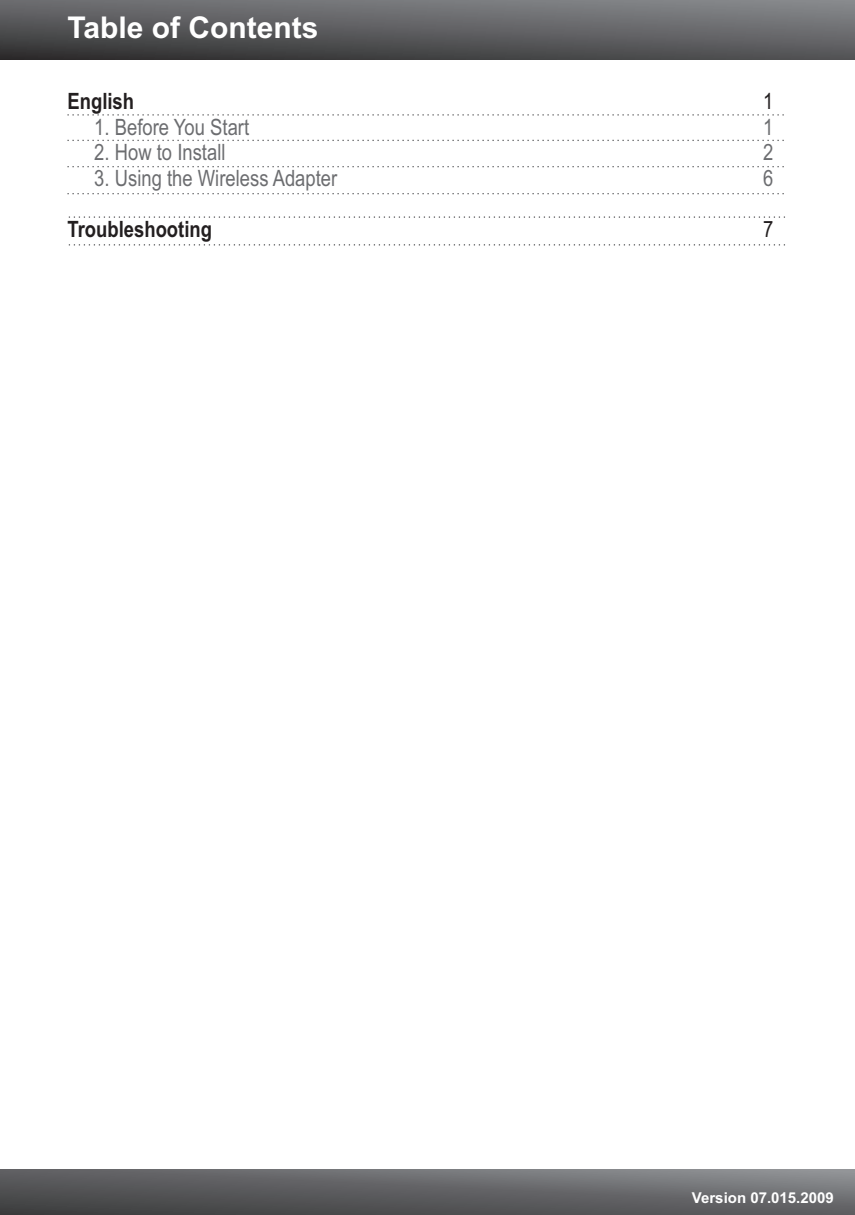
<style>
.page{position:relative;width:855px;height:1215px;background:#fff}
.page>*{position:absolute;margin:0;border:0;box-sizing:border-box;transform-origin:0 0}
.t1{font:700 30px "Arial";color:#fff}
.t2{font:22.5px "Arial Narrow";color:#6c6d70}
.t3{font:700 22.5px "Arial Narrow";color:#231f20}
.t4{font:22.5px "Arial Narrow";color:#231f20}
.t5{font:700 15px "Arial";color:#fff}
</style>
<div class="page">
<svg style="left:0;top:0;width:855px;height:59px;background:#5e5e61"></svg>
<svg style="left:0;top:1170px;width:855px;height:45px;background:#606163"></svg>
<svg style="left:68px;top:193px;width:716px;height:1px"></svg>
<svg style="left:68px;top:140px;width:716px;height:1px"></svg>
<svg style="left:68px;top:114px;width:716px;height:2px"></svg>
<svg style="left:69px;top:216px;width:716px;height:2px"></svg>
<svg style="left:69px;top:244px;width:716px;height:1px"></svg>
<svg style="left:68px;top:166px;width:716px;height:1px"></svg>
<h1 class="t1" style="left:68px;top:16px;width:253px">Table of Contents</h1>
<p class="t3" style="left:68px;top:93px;width:68px">English</p>
<p class="t4" style="left:763px;top:93px;width:12px">1</p>
<p class="t2" style="left:94px;top:118px;width:156px">1. Before You Start</p>
<p class="t2" style="left:94px;top:144px;width:133px">2. How to Install</p>
<p class="t2" style="left:763px;top:144px;width:12px">2</p>
<p class="t2" style="left:94px;top:169px;width:245px">3. Using the Wireless Adapter</p>
<p class="t2" style="left:763px;top:169px;width:12px">6</p>
<p class="t2" style="left:763px;top:118px;width:12px">1</p>
<p class="t3" style="left:68px;top:221px;width:146px">Troubleshooting</p>
<p class="t4" style="left:763px;top:221px;width:12px">7</p>
<p class="t5" style="left:692px;top:1192px;width:143px">Version 07.015.2009</p>
</div>
